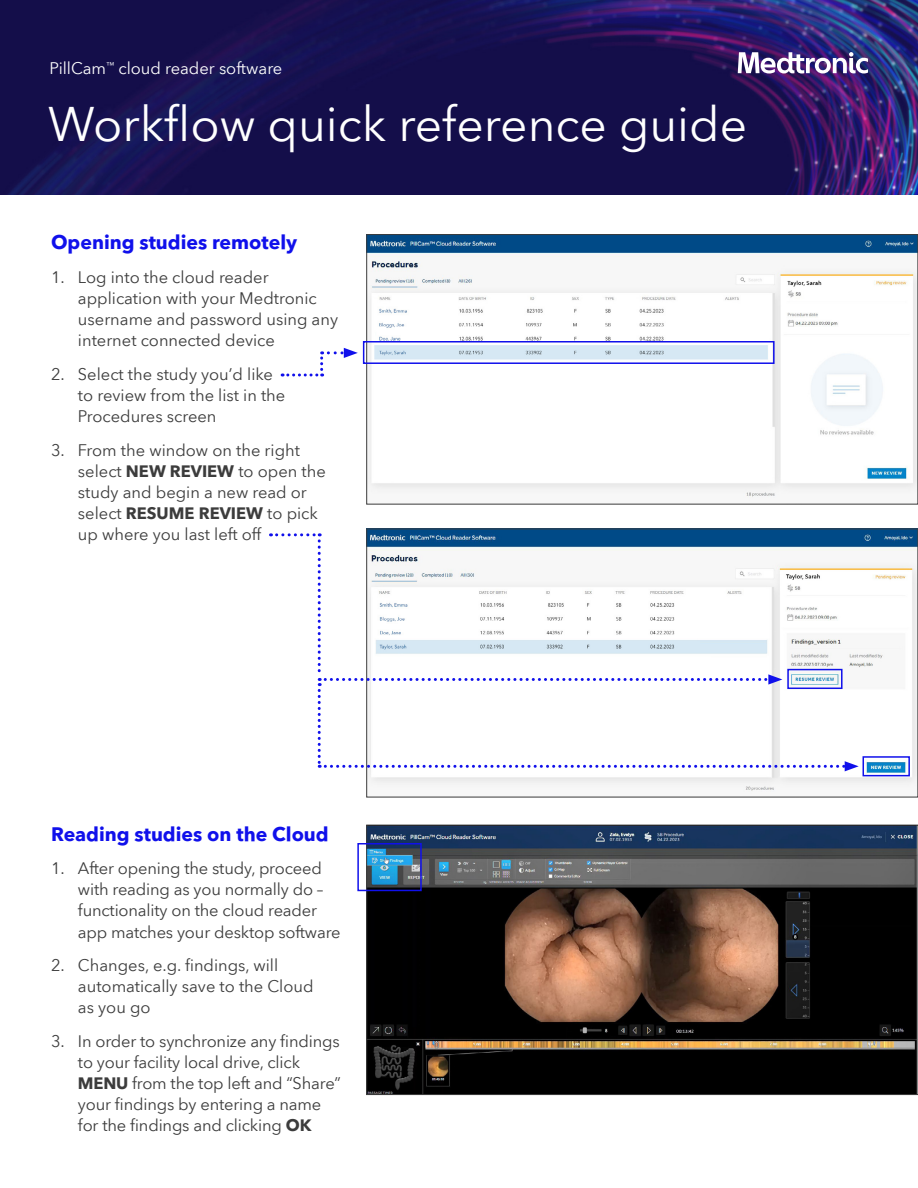
<style>
.page{position:relative;width:918px;height:1188px;background:#fff}
.page>*{position:absolute;margin:0;border:0;box-sizing:border-box;transform-origin:0 0}
.t1{font:48px "Avenir Next World";color:#fff}
.t2{font:700 19.5px "Avenir Next World";color:#1010eb}
.t3{font:16.5px/21px "Avenir Next World";color:#3c3c3c}
.t4{font:16.5px "Avenir Next World";color:#fff}
.s1{font-weight:700}
</style>
<div class="page">
<img style="left:0;top:0;width:918px;height:195px">
<img style="left:369px;top:827px;width:547px;height:266px">
<div style="left:367px;top:825px;width:551px;height:270px;border:1px solid #3c3c3c"></div>
<img style="left:369px;top:236px;width:547px;height:262px">
<div style="left:367px;top:234px;width:551px;height:270px;border:1px solid #3c3c3c"></div>
<img style="left:369px;top:531px;width:547px;height:261px">
<div style="left:363px;top:341px;width:412px;height:23px;border:2px solid #1010eb"></div>
<div style="left:863px;top:756px;width:47px;height:20px;border:2px solid #1010eb"></div>
<div style="left:357px;top:843px;width:65px;height:48px;border:2px solid #1010eb"></div>
<svg style="left:282px;top:348px;width:76px;height:29px"></svg>
<svg style="left:277px;top:533px;width:582px;height:238px"></svg>
<img style="left:738px;top:52px;width:130px;height:21px">
<p class="t4" style="left:50px;top:54px;width:234px">PillCam<sup>™</sup> cloud reader software</p>
<h1 class="t1" style="left:48px;top:86px;width:701px">Workflow quick reference guide</h1>
<p class="t2" style="left:51px;top:231px;width:248px">Opening studies remotely</p>
<p class="t3" style="left:78px;top:267px;width:262px;text-indent:-27px">1. Log into the cloud reader application with your Medtronic username and password using any internet connected device</p>
<p class="t3" style="left:78px;top:364px;width:209px;text-indent:-27px">2. Select the study you’d like to review from the list in the<br>Procedures screen</p>
<p class="t3" style="left:78px;top:439px;width:249px;text-indent:-27px">3. From the window on the right select <span class="s1">NEW REVIEW</span> to open the study and begin a new read or select <span class="s1">RESUME REVIEW</span> to pick up where you last left off</p>
<p class="t2" style="left:51px;top:823px;width:279px">Reading studies on the Cloud</p>
<p class="t3" style="left:78px;top:858px;width:264px;text-indent:-27px">1. After opening the study, proceed with reading as you normally do – functionality on the cloud reader app matches your desktop software</p>
<p class="t3" style="left:78px;top:955px;width:237px;text-indent:-27px">2. Changes, e.g. findings, will automatically save to the Cloud as you go</p>
<p class="t3" style="left:78px;top:1031px;width:265px;text-indent:-27px">3. In order to synchronize any findings to your facility local drive, click <span class="s1">MENU</span> from the top left and “Share” your findings by entering a name for the findings and clicking <span class="s1">OK</span></p>
</div>
